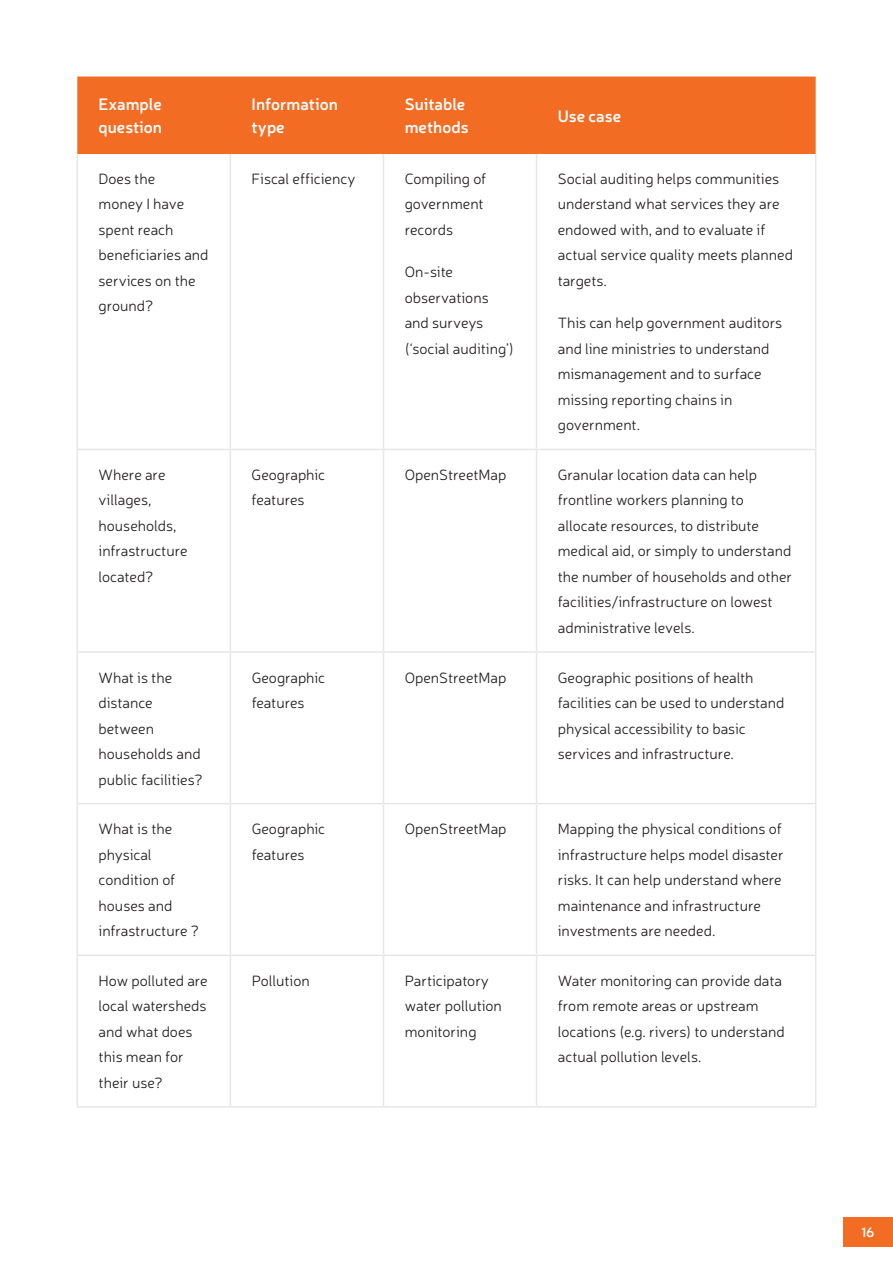
<style>
.page{position:relative;width:893px;height:1263px;background:#fff}
.page>*{position:absolute;margin:0;border:0;box-sizing:border-box;transform-origin:0 0}
.t1{font:600 16.5px/22.5px "Neris";color:#fff}
.t2{font:300 15px/25.5px "Neris";color:#231f20}
.t3{font:600 13.5px "Neris";color:#fff}
</style>
<div class="page">
<div style="left:843px;top:1217px;width:50px;height:30px;background:#f36c24"></div>
<div style="left:77px;top:77px;width:739px;height:77px;background:#f36c24"></div>
<hr style="left:230px;top:154px;width:1px;height:295px;background:#e6e7e9">
<hr style="left:383px;top:154px;width:1px;height:295px;background:#e6e7e9">
<hr style="left:536px;top:154px;width:1px;height:295px;background:#e6e7e9">
<hr style="left:77px;top:449px;width:153px;height:1px;background:#e6e7e9">
<hr style="left:230px;top:449px;width:153px;height:1px;background:#e6e7e9">
<hr style="left:230px;top:450px;width:1px;height:201px;background:#e6e7e9">
<hr style="left:383px;top:449px;width:153px;height:1px;background:#e6e7e9">
<hr style="left:383px;top:450px;width:1px;height:201px;background:#e6e7e9">
<hr style="left:536px;top:449px;width:280px;height:1px;background:#e6e7e9">
<hr style="left:536px;top:450px;width:1px;height:201px;background:#e6e7e9">
<hr style="left:77px;top:651px;width:153px;height:2px;background:#e6e7e9">
<hr style="left:230px;top:651px;width:153px;height:2px;background:#e6e7e9">
<hr style="left:230px;top:653px;width:1px;height:150px;background:#e6e7e9">
<hr style="left:383px;top:651px;width:153px;height:2px;background:#e6e7e9">
<hr style="left:383px;top:653px;width:1px;height:150px;background:#e6e7e9">
<hr style="left:536px;top:651px;width:280px;height:2px;background:#e6e7e9">
<hr style="left:536px;top:653px;width:1px;height:150px;background:#e6e7e9">
<hr style="left:77px;top:803px;width:153px;height:1px;background:#e6e7e9">
<hr style="left:230px;top:803px;width:153px;height:1px;background:#e6e7e9">
<hr style="left:230px;top:804px;width:1px;height:150px;background:#e6e7e9">
<hr style="left:383px;top:803px;width:153px;height:1px;background:#e6e7e9">
<hr style="left:383px;top:804px;width:1px;height:150px;background:#e6e7e9">
<hr style="left:536px;top:803px;width:280px;height:1px;background:#e6e7e9">
<hr style="left:536px;top:804px;width:1px;height:150px;background:#e6e7e9">
<hr style="left:77px;top:954px;width:153px;height:2px;background:#e6e7e9">
<hr style="left:230px;top:954px;width:153px;height:2px;background:#e6e7e9">
<hr style="left:230px;top:956px;width:1px;height:150px;background:#e6e7e9">
<hr style="left:383px;top:954px;width:153px;height:2px;background:#e6e7e9">
<hr style="left:383px;top:956px;width:1px;height:150px;background:#e6e7e9">
<hr style="left:536px;top:954px;width:280px;height:2px;background:#e6e7e9">
<hr style="left:536px;top:956px;width:1px;height:150px;background:#e6e7e9">
<hr style="left:77px;top:1106px;width:153px;height:1px;background:#e6e7e9">
<hr style="left:230px;top:1106px;width:153px;height:1px;background:#e6e7e9">
<hr style="left:383px;top:1106px;width:153px;height:1px;background:#e6e7e9">
<hr style="left:536px;top:1106px;width:280px;height:1px;background:#e6e7e9">
<hr style="left:77px;top:154px;width:1px;height:295px;background:#e6e7e9">
<hr style="left:815px;top:154px;width:1px;height:295px;background:#e6e7e9">
<hr style="left:77px;top:450px;width:1px;height:201px;background:#e6e7e9">
<hr style="left:815px;top:450px;width:1px;height:201px;background:#e6e7e9">
<hr style="left:77px;top:653px;width:1px;height:150px;background:#e6e7e9">
<hr style="left:815px;top:653px;width:1px;height:150px;background:#e6e7e9">
<hr style="left:77px;top:804px;width:1px;height:150px;background:#e6e7e9">
<hr style="left:815px;top:804px;width:1px;height:150px;background:#e6e7e9">
<hr style="left:77px;top:956px;width:1px;height:150px;background:#e6e7e9">
<hr style="left:815px;top:956px;width:1px;height:150px;background:#e6e7e9">
<p class="t1" style="left:99px;top:92px;width:65px">Example question</p>
<p class="t1" style="left:252px;top:92px;width:88px">Information type</p>
<p class="t1" style="left:405px;top:92px;width:65px">Suitable methods</p>
<p class="t1" style="left:558px;top:104px;width:65px">Use case</p>
<p class="t2" style="left:99px;top:165px;width:112px">Does the<br>money I have spent reach beneficiaries and services on the ground?</p>
<p class="t2" style="left:252px;top:165px;width:105px">Fiscal efficiency</p>
<p class="t2" style="left:405px;top:165px;width:83px">Compiling of government records</p>
<p class="t2" style="left:558px;top:165px;width:237px">Social auditing helps communities understand what services they are endowed with, and to evaluate if actual service quality meets planned targets.</p>
<p class="t2" style="left:558px;top:310px;width:226px">This can help government auditors and line ministries to understand mismanagement and to surface missing reporting chains in government.</p>
<p class="t2" style="left:405px;top:259px;width:111px">On-site observations and surveys (‘social auditing’)</p>
<p class="t2" style="left:99px;top:461px;width:91px">Where are villages, households, infrastructure located?</p>
<p class="t2" style="left:252px;top:461px;width:75px">Geographic features</p>
<p class="t2" style="left:405px;top:461px;width:103px">OpenStreetMap</p>
<p class="t2" style="left:558px;top:461px;width:236px">Granular location data can help frontline workers planning to allocate resources, to distribute medical aid, or simply to understand the number of households and other facilities/infrastructure on lowest administrative levels.</p>
<p class="t2" style="left:99px;top:664px;width:106px">What is the distance between households and public facilities?</p>
<p class="t2" style="left:252px;top:664px;width:75px">Geographic features</p>
<p class="t2" style="left:405px;top:664px;width:103px">OpenStreetMap</p>
<p class="t2" style="left:558px;top:664px;width:228px">Geographic positions of health facilities can be used to understand physical accessibility to basic services and infrastructure.</p>
<p class="t2" style="left:99px;top:816px;width:102px">What is the physical condition of houses and infrastructure ?</p>
<p class="t2" style="left:252px;top:816px;width:75px">Geographic features</p>
<p class="t2" style="left:405px;top:816px;width:103px">OpenStreetMap</p>
<p class="t2" style="left:558px;top:816px;width:227px">Mapping the physical conditions of infrastructure helps model disaster risks. It can help understand where maintenance and infrastructure investments are needed.</p>
<p class="t2" style="left:99px;top:967px;width:111px">How polluted are local watersheds and what does this mean for their use?</p>
<p class="t2" style="left:252px;top:967px;width:60px">Pollution</p>
<p class="t2" style="left:405px;top:967px;width:99px">Participatory water pollution monitoring</p>
<p class="t2" style="left:558px;top:967px;width:228px">Water monitoring can provide data from remote areas or upstream locations (e.g. rivers) to understand actual pollution levels.</p>
<p class="t3" style="left:861px;top:1223px;width:15px">16</p>
</div>
